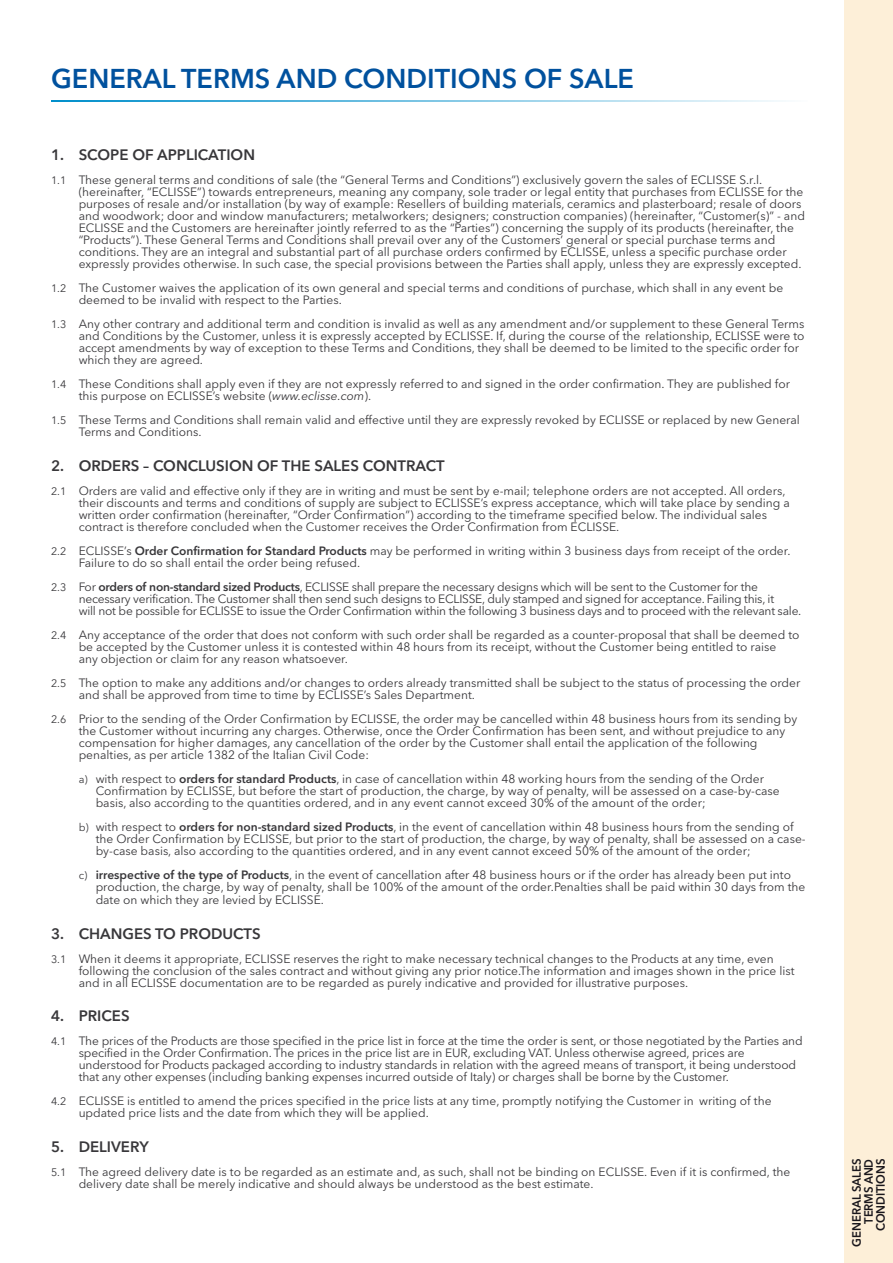
<style>
.page{position:relative;width:893px;height:1263px;background:#fff}
.page>*{position:absolute;margin:0;border:0;box-sizing:border-box;transform-origin:0 0}
.t1{font:600 27px "Avenir Next LT Pro";color:#00519e}
.t2{font:600 15px "Avenir Next LT Pro";color:#38373a}
.t3{font:12px/12px "Avenir Next LT Pro";color:#38373a}
.t4{font:12px/12px "Avenir Next LT Pro";letter-spacing:-.02em;color:#38373a}
.t5{font:600 12px/12px "Avenir Next LT Pro";letter-spacing:-.01em;color:#1a171c;text-align:right;scale:.95 1}
.s1{font-size:10.8px}
.s2{font-style:italic}
.s3{font-weight:600}
</style>
<div class="page">
<hr style="left:51px;top:100px;width:757px;height:1px;background:#008fcb">
<div style="left:844px;top:0;width:49px;height:1263px;background:#fdefd8"></div>
<h1 class="t1" style="left:51px;top:63px;width:584px">GENERAL TERMS AND CONDITIONS OF SALE</h1>
<p class="t2" style="left:51px;top:146px;width:206px">1. SCOPE OF APPLICATION</p>
<p class="t3" style="left:79px;top:174px;width:728px;text-indent:-28px"><span class="s1">1.1</span> These general terms and conditions of sale (the “General Terms and Conditions”) exclusively govern the sales of ECLISSE S.r.l. (hereinafter, “ECLISSE”) towards entrepreneurs, meaning any company, sole trader or legal entity that purchases from ECLISSE for the purposes of resale and/or installation (by way of example: Resellers of building materials, ceramics and plasterboard; resale of doors and woodwork; door and window manufacturers; metalworkers; designers; construction companies) (hereinafter, “Customer(s)” - and ECLISSE and the Customers are hereinafter jointly referred to as the “Parties”) concerning the supply of its products (hereinafter, the “Products”). These General Terms and Conditions shall prevail over any of the Customers’ general or special purchase terms and conditions. They are an integral and substantial part of all purchase orders confirmed by ECLISSE, unless a specific purchase order expressly provides otherwise. In such case, the special provisions between the Parties shall apply, unless they are expressly excepted.</p>
<p class="t3" style="left:79px;top:282px;width:706px;text-indent:-28px"><span class="s1">1.2</span> The Customer waives the application of its own general and special terms and conditions of purchase, which shall in any event be deemed to be invalid with respect to the Parties.</p>
<p class="t3" style="left:79px;top:318px;width:727px;text-indent:-28px"><span class="s1">1.3</span> Any other contrary and additional term and condition is invalid as well as any amendment and/or supplement to these General Terms and Conditions by the Customer, unless it is expressly accepted by ECLISSE. If, during the course of the relationship, ECLISSE were to accept amendments by way of exception to these Terms and Conditions, they shall be deemed to be limited to the specific order for which they are agreed.</p>
<p class="t3" style="left:79px;top:378px;width:713px;text-indent:-28px"><span class="s1">1.4</span> These Conditions shall apply even if they are not expressly referred to and signed in the order confirmation. They are published for this purpose on ECLISSE’s website (<span class="s2">www.eclisse.com</span>).</p>
<p class="t3" style="left:79px;top:414px;width:723px;text-indent:-28px"><span class="s1">1.5</span> These Terms and Conditions shall remain valid and effective until they are expressly revoked by ECLISSE or replaced by new General<br>Terms and Conditions.</p>
<p class="t2" style="left:51px;top:456px;width:395px">2. ORDERS – CONCLUSION OF THE SALES CONTRACT</p>
<p class="t3" style="left:79px;top:484px;width:713px;text-indent:-28px"><span class="s1">2.1</span> Orders are valid and effective only if they are in writing and must be sent by e-mail; telephone orders are not accepted. All orders, their discounts and terms and conditions of supply are subject to ECLISSE’s express acceptance, which will take place by sending a written order confirmation (hereinafter, “Order Confirmation”) according to the timeframe specified below. The individual sales contract is therefore concluded when the Customer receives the Order Confirmation from ECLISSE.</p>
<p class="t3" style="left:79px;top:544px;width:713px;text-indent:-28px"><span class="s1">2.2</span> ECLISSE’s <span class="s3">Order Confirmation for Standard Products</span> may be performed in writing within 3 business days from receipt of the order.<br>Failure to do so shall entail the order being refused.</p>
<p class="t4" style="left:79px;top:580px;width:724px;text-indent:-28px"><span class="s1">2.3</span> For <span class="s3">orders of non-standard sized Products</span>, ECLISSE shall prepare the necessary designs which will be sent to the Customer for the necessary verification. The Customer shall then send such designs to ECLISSE, duly stamped and signed for acceptance. Failing this, it<br>will not be possible for ECLISSE to issue the Order Confirmation within the following 3 business days and to proceed with the relevant sale.</p>
<p class="t3" style="left:79px;top:628px;width:722px;text-indent:-28px"><span class="s1">2.4</span> Any acceptance of the order that does not conform with such order shall be regarded as a counter-proposal that shall be deemed to be accepted by the Customer unless it is contested within 48 hours from its receipt, without the Customer being entitled to raise<br>any objection or claim for any reason whatsoever.</p>
<p class="t3" style="left:79px;top:676px;width:723px;text-indent:-28px"><span class="s1">2.5</span> The option to make any additions and/or changes to orders already transmitted shall be subject to the status of processing the order and shall be approved from time to time by ECLISSE’s Sales Department.</p>
<p class="t3" style="left:79px;top:712px;width:720px;text-indent:-28px"><span class="s1">2.6</span> Prior to the sending of the Order Confirmation by ECLISSE, the order may be cancelled within 48 business hours from its sending by the Customer without incurring any charges. Otherwise, once the Order Confirmation has been sent, and without prejudice to any compensation for higher damages, any cancellation of the order by the Customer shall entail the application of the following penalties, as per article 1382 of the Italian Civil Code:</p>
<p class="t3" style="left:96px;top:772px;width:686px;text-indent:-17px"><span class="s1">a)</span> with respect to <span class="s3">orders for standard Products</span>, in case of cancellation within 48 working hours from the sending of the Order<br>Confirmation by ECLISSE, but before the start of production, the charge, by way of penalty, will be assessed on a case-by-case basis, also according to the quantities ordered, and in any event cannot exceed 30% of the amount of the order;</p>
<p class="t3" style="left:96px;top:820px;width:712px;text-indent:-17px"><span class="s1">b)</span> with respect to <span class="s3">orders for non-standard sized Products</span>, in the event of cancellation within 48 business hours from the sending of the Order Confirmation by ECLISSE, but prior to the start of production, the charge, by way of penalty, shall be assessed on a case&shy;by-case basis, also according to the quantities ordered, and in any event cannot exceed 50% of the amount of the order;</p>
<p class="t3" style="left:96px;top:868px;width:711px;text-indent:-17px"><span class="s1">c)</span> <span class="s3">irrespective of the type of Products</span>, in the event of cancellation after 48 business hours or if the order has already been put into production, the charge, by way of penalty, shall be 100% of the amount of the order.Penalties shall be paid within 30 days from the</p>
<p class="t3" style="left:96px;top:894px;width:230px">date on which they are levied by ECLISSE.</p>
<p class="t2" style="left:51px;top:924px;width:211px">3. CHANGES TO PRODUCTS</p>
<p class="t3" style="left:79px;top:952px;width:717px;text-indent:-28px"><span class="s1">3.1</span> When it deems it appropriate, ECLISSE reserves the right to make necessary technical changes to the Products at any time, even following the conclusion of the sales contract and without giving any prior notice.The information and images shown in the price list and in all ECLISSE documentation are to be regarded as purely indicative and provided for illustrative purposes.</p>
<p class="t2" style="left:51px;top:1007px;width:80px">4. PRICES</p>
<p class="t3" style="left:79px;top:1035px;width:726px;text-indent:-28px"><span class="s1">4.1</span> The prices of the Products are those specified in the price list in force at the time the order is sent, or those negotiated by the Parties and specified in the Order Confirmation. The prices in the price list are in EUR, excluding VAT. Unless otherwise agreed, prices are understood for Products packaged according to industry standards in relation with the agreed means of transport, it being understood that any other expenses (including banking expenses incurred outside of Italy) or charges shall be borne by the Customer.</p>
<p class="t3" style="left:79px;top:1095px;width:694px;text-indent:-28px"><span class="s1">4.2</span> ECLISSE is entitled to amend the prices specified in the price lists at any time, promptly notifying the Customer in writing of the updated price lists and the date from which they will be applied.</p>
<p class="t2" style="left:51px;top:1137px;width:99px">5. DELIVERY</p>
<p class="t3" style="left:79px;top:1165px;width:713px;text-indent:-28px"><span class="s1">5.1</span> The agreed delivery date is to be regarded as an estimate and, as such, shall not be binding on ECLISSE. Even if it is confirmed, the delivery date shall be merely indicative and should always be understood as the best estimate.</p>
<p class="t5" style="left:851px;top:1246px;width:94px;rotate:-90deg">GENERAL SALES<br>TERMS AND<br>CONDITIONS</p>
</div>
